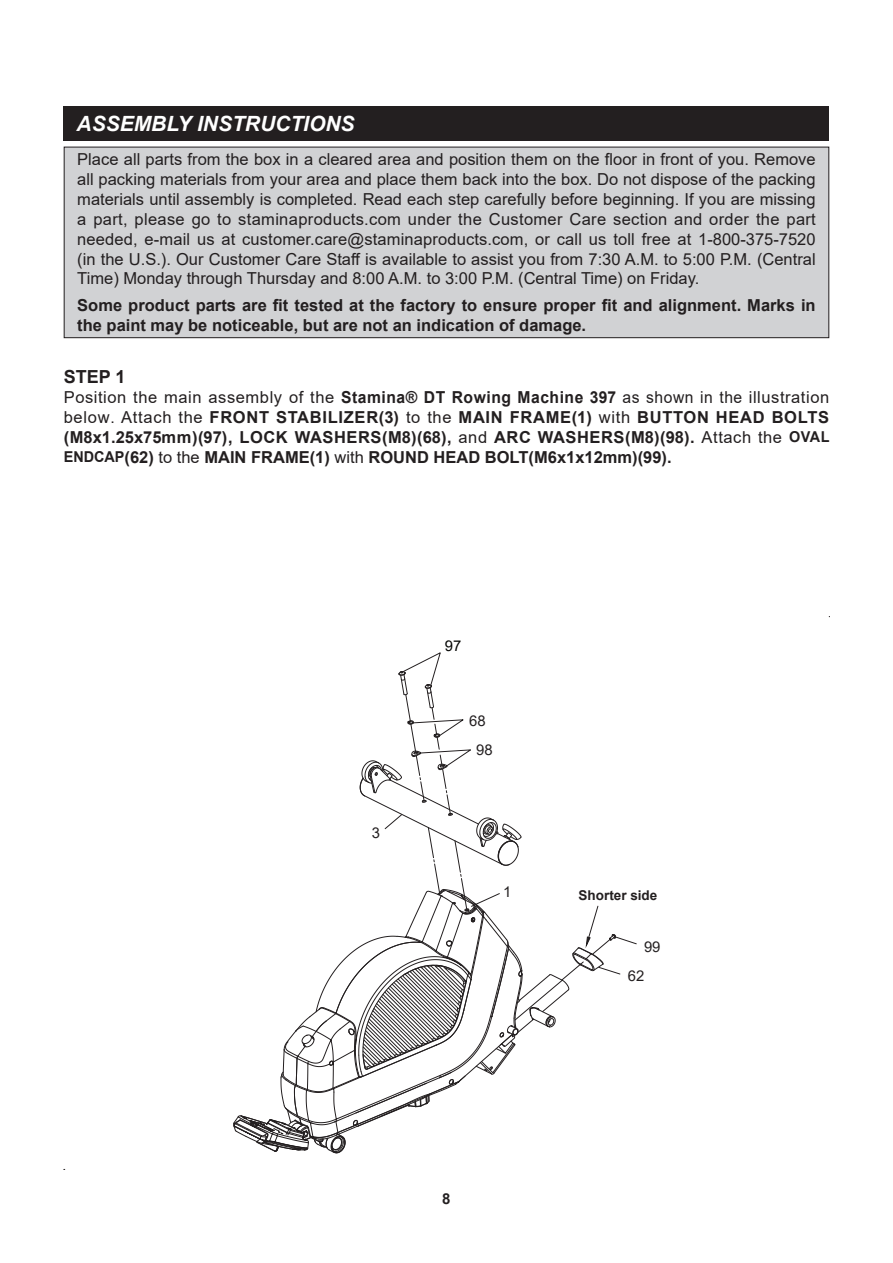
<style>
.page{position:relative;width:893px;height:1263px;background:#fff}
.page>*{position:absolute;margin:0;border:0;box-sizing:border-box;transform-origin:0 0}
.t1{font:italic 700 21px "Arial";color:#fff}
.t2{font:700 18px "Arial";color:#231f20}
.t3{font:16.5px/19.8px "Arial";color:#231f20;text-align:justify}
.t4{font:700 16.5px/19.8px "Arial";color:#231f20;text-align:justify;scale:.95 1}
.t5{font:700 16.5px/19.8px "Arial";color:#231f20}
.t6{font:700 15px "Arial";color:#231f20}
.t7{font:14.85px/29.7px "Arial";color:#231f20}
.t8{font:14.85px "Arial";color:#040503}
.t9{font:700 13.5px "Arial";color:#231f20}
.s1{font-weight:400}
.s2{font-size:15px}
</style>
<div class="page">
<div style="left:64px;top:106px;width:765px;height:34px;background:#231f20"></div>
<div style="left:64px;top:147px;width:765px;height:191px;background:#d1d2d4"></div>
<div style="left:64px;top:147px;width:765px;height:191px;border:1px solid #231f20"></div>
<svg style="left:233px;top:652px;width:404px;height:501px"></svg>
<p class="t1" style="left:77px;top:109px;width:280px">ASSEMBLY INSTRUCTIONS</p>
<p class="t3" style="left:77px;top:150px;width:740px">Place all parts from the box in a cleared area and position them on the floor in front of you. Remove all packing materials from your area and place them back into the box. Do not dispose of the packing materials until assembly is completed. Read each step carefully before beginning. If you are missing a part, please go to staminaproducts.com under the Customer Care section and order the part needed, e-mail us at customer.care@staminaproducts.com, or call us toll free at 1-800-375-7520 (in the U.S.). Our Customer Care Staff is available to assist you from 7:30 A.M. to 5:00 P.M. (Central Time) Monday through Thursday and 8:00 A.M. to 3:00 P.M. (Central Time) on Friday.</p>
<p class="t5" style="left:77px;top:296px;width:740px">Some product parts are fit tested at the factory to ensure proper fit and alignment. Marks in the paint may be noticeable, but are not an indication of damage.</p>
<p class="t2" style="left:64px;top:364px;width:63px">STEP 1</p>
<p class="t4" style="left:64px;top:388px;width:807px"><span class="s1">Position the main assembly of the</span> Stamina® DT Rowing Machine 397 <span class="s1">as shown in the illustration below. Attach the</span> FRONT STABILIZER(3) <span class="s1">to the</span> MAIN FRAME(1) <span class="s1">with</span> BUTTON HEAD BOLTS (M8x1.25x75mm)(97), LOCK WASHERS(M8)(68), <span class="s1">and</span> ARC WASHERS(M8)(98). <span class="s1">Attach the</span> <span class="s2">OVAL ENDCAP</span>(62) <span class="s1">to the</span> MAIN FRAME(1) <span class="s1">with</span> ROUND HEAD BOLT(M6x1x12mm)(99).</p>
<p class="t7" style="left:372px;top:818px;width:10px">3</p>
<p class="t8" style="left:445px;top:635px;width:18px">97</p>
<p class="t7" style="left:469px;top:705px;width:18px">68</p>
<p class="t7" style="left:476px;top:735px;width:18px">98</p>
<p class="t7" style="left:503px;top:876px;width:10px">1</p>
<p class="t9" style="left:579px;top:885px;width:80px">Shorter side</p>
<p class="t7" style="left:628px;top:931px;width:34px;text-indent:16px">99<br>62</p>
<p class="t6" style="left:442px;top:1188px;width:10px">8</p>
</div>
